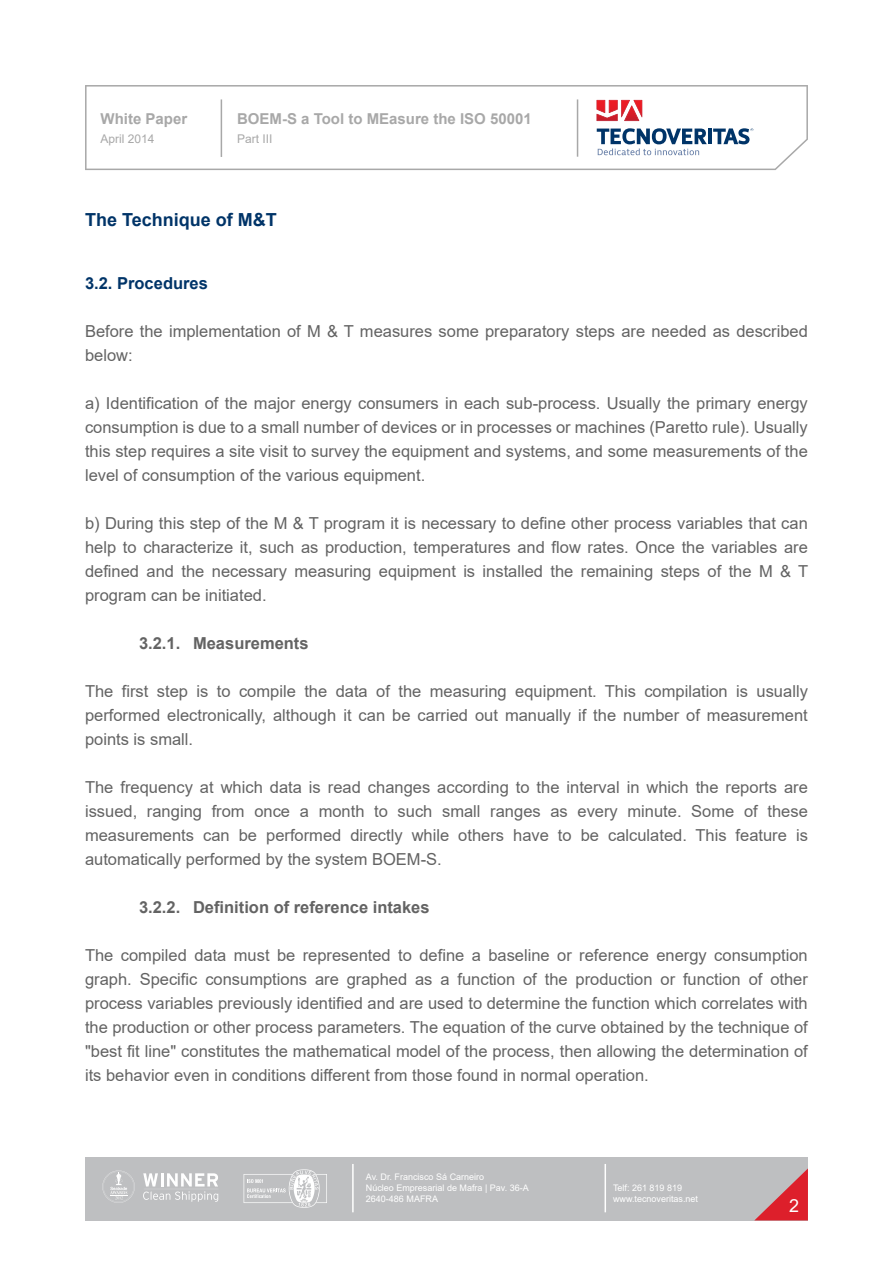
<style>
.page{position:relative;width:893px;height:1263px;background:#fff}
.page>*{position:absolute;margin:0;border:0;box-sizing:border-box;transform-origin:0 0}
.t1{font:700 18px "Arial";color:#003468}
.t2{font:18px "Arial";color:#fff}
.t3{font:16.5px/24px "Arial";color:#636363;text-align:justify}
.t4{font:700 16.5px "Arial";color:#636363}
.t5{font:700 16.5px "Arial";color:#003468}
.t6{font:700 15px "Arial";color:#a8a8a8}
.t7{font:12px "Arial";color:#a8a8a8}
.t8{font:9px/10.8px "Arial";color:#fff}
</style>
<div class="page">
<svg style="left:85px;top:85px;width:723px;height:85px"></svg>
<svg style="left:596px;top:100px;width:46px;height:21px"></svg>
<svg style="left:597px;top:128px;width:110px;height:27px"></svg>
<hr style="left:708px;top:129px;width:4px;height:15px;background:#003468">
<svg style="left:713px;top:128px;width:40px;height:16px"></svg>
<div style="left:85px;top:1157px;width:723px;height:63px;background:#bebfc1"></div>
<svg style="left:755px;top:1168px;width:53px;height:52px"></svg>
<hr style="left:352px;top:1164px;width:2px;height:48px;background:#fff">
<hr style="left:604px;top:1164px;width:2px;height:48px;background:#fff">
<svg style="left:244px;top:1169px;width:83px;height:39px"></svg>
<svg style="left:143px;top:1173px;width:76px;height:29px"></svg>
<svg style="left:102px;top:1170px;width:33px;height:33px"></svg>
<p class="t6" style="left:237px;top:108px;width:296px">BOEM-S a Tool to MEasure the ISO 50001</p>
<p class="t6" style="left:100px;top:108px;width:88px">White Paper</p>
<p class="t7" style="left:100px;top:130px;width:56px">April 2014</p>
<p class="t7" style="left:237px;top:130px;width:37px">Part III</p>
<p class="t1" style="left:85px;top:206px;width:193px">The Technique of M&amp;T</p>
<p class="t5" style="left:85px;top:271px;width:124px">3.2. Procedures</p>
<p class="t3" style="left:85px;top:319px;width:724px">Before the implementation of M &amp; T measures some preparatory steps are needed as described below:</p>
<p class="t3" style="left:85px;top:391px;width:724px">a) Identification of the major energy consumers in each sub-process. Usually the primary energy consumption is due to a small number of devices or in processes or machines (Paretto rule). Usually this step requires a site visit to survey the equipment and systems, and some measurements of the level of consumption of the various equipment.</p>
<p class="t3" style="left:85px;top:511px;width:725px">b) During this step of the M &amp; T program it is necessary to define other process variables that can help to characterize it, such as production, temperatures and flow rates. Once the variables are defined and the necessary measuring equipment is installed the remaining steps of the M &amp; T program can be initiated.</p>
<p class="t4" style="left:139px;top:631px;width:171px">3.2.1. Measurements</p>
<p class="t3" style="left:85px;top:679px;width:724px">The first step is to compile the data of the measuring equipment. This compilation is usually performed electronically, although it can be carried out manually if the number of measurement points is small.</p>
<p class="t3" style="left:85px;top:775px;width:724px">The frequency at which data is read changes according to the interval in which the reports are issued, ranging from once a month to such small ranges as every minute. Some of these measurements can be performed directly while others have to be calculated. This feature is automatically performed by the system BOEM-S.</p>
<p class="t4" style="left:139px;top:895px;width:292px">3.2.2. Definition of reference intakes</p>
<p class="t3" style="left:85px;top:943px;width:724px">The compiled data must be represented to define a baseline or reference energy consumption graph. Specific consumptions are graphed as a function of the production or function of other process variables previously identified and are used to determine the function which correlates with the production or other process parameters. The equation of the curve obtained by the technique of "best fit line" constitutes the mathematical model of the process, then allowing the determination of its behavior even in conditions different from those found in normal operation.</p>
<p class="t8" style="left:366px;top:1171px;width:164px">Av. Dr. Francisco Sá Carneiro<br>Núcleo Empresarial de Mafra | Pav. 36-A<br>2640-486 MAFRA</p>
<p class="t8" style="left:613px;top:1183px;width:87px">Telf: 261 819 819 www.tecnoveritas.net</p>
<p class="t2" style="left:789px;top:1193px;width:12px">2</p>
</div>
